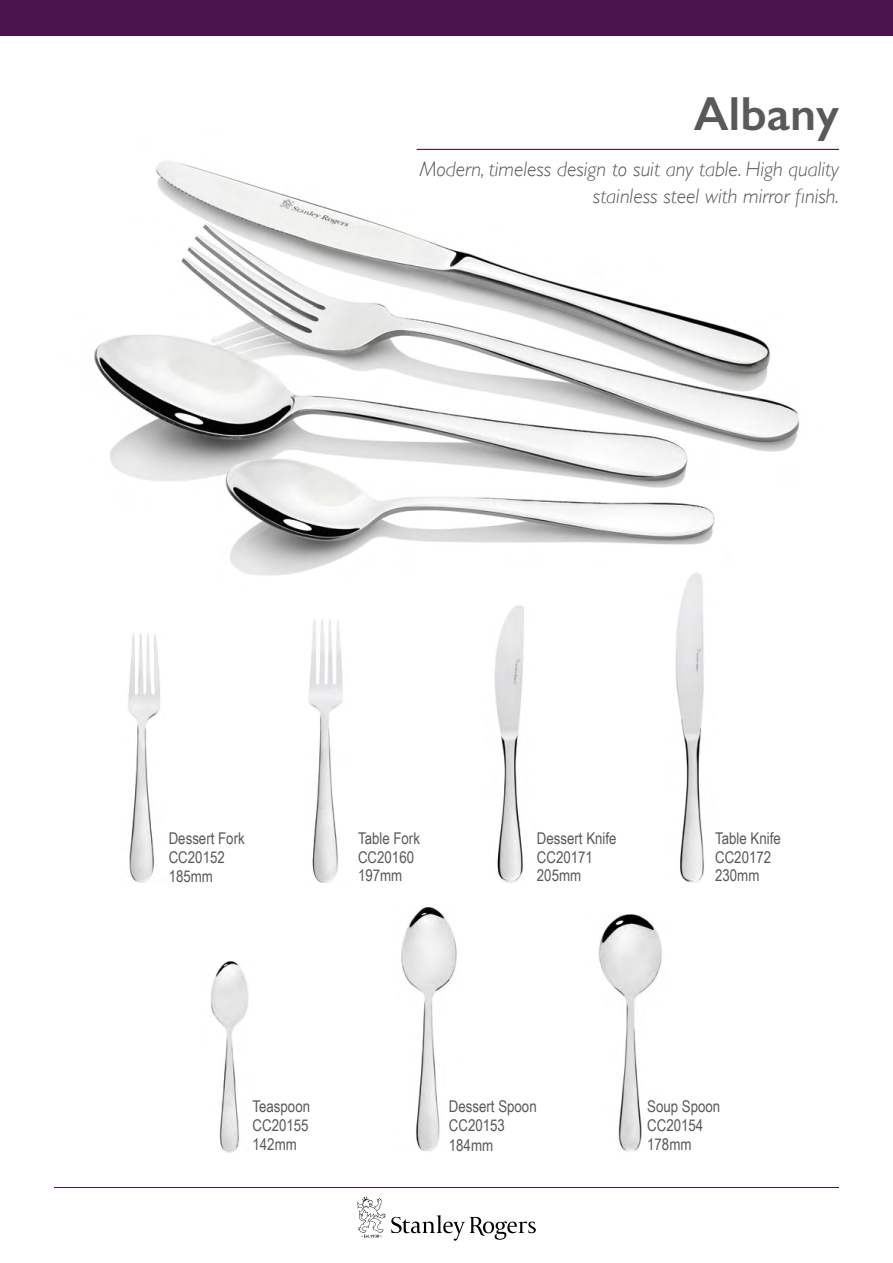
<style>
.page{position:relative;width:893px;height:1263px;background:#fff}
.page>*{position:absolute;margin:0;border:0;box-sizing:border-box;transform-origin:0 0}
.t1{font:600 48px "Gill Sans";color:#58595b}
.t2{font:italic 300 21px/27px "Gill Sans";color:#58595b;text-align:right}
.t3{font:16.2px/18.9px "Arial Narrow";color:#58595b}
</style>
<div class="page">
<img style="left:94px;top:148px;width:745px;height:428px">
<div style="left:0;top:0;width:893px;height:35px;background:#49134c"></div>
<img style="left:128px;top:633px;width:33px;height:250px">
<img style="left:401px;top:907px;width:56px;height:245px">
<img style="left:598px;top:914px;width:64px;height:238px">
<img style="left:210px;top:961px;width:39px;height:191px">
<img style="left:309px;top:619px;width:34px;height:264px">
<img style="left:494px;top:605px;width:30px;height:278px">
<img style="left:666px;top:572px;width:50px;height:311px">
<hr style="left:417px;top:149px;width:422px;height:1px;background:#49134c">
<svg style="left:357px;top:1196px;width:179px;height:45px"></svg>
<hr style="left:54px;top:1187px;width:785px;height:1px;background:#49134c">
<h1 class="t1" style="left:694px;top:85px;width:147px">Albany</h1>
<p class="t2" style="left:420px;top:156px;width:421px">Modern, timeless design to suit any table. High quality stainless steel with mirror finish.</p>
<p class="t3" style="left:169px;top:828px;width:78px">Dessert Fork<br>CC20152</p>
<p class="t3" style="left:169px;top:866px;width:46px">185mm</p>
<p class="t3" style="left:358px;top:829px;width:64px">Table Fork<br>CC20160</p>
<p class="t3" style="left:358px;top:866px;width:46px">197mm</p>
<p class="t3" style="left:537px;top:829px;width:81px">Dessert Knife<br>CC20171</p>
<p class="t3" style="left:537px;top:866px;width:46px">205mm</p>
<p class="t3" style="left:715px;top:829px;width:67px">Table Knife<br>CC20172</p>
<p class="t3" style="left:715px;top:866px;width:46px">230mm</p>
<p class="t3" style="left:253px;top:1096px;width:59px">Teaspoon<br>CC20155</p>
<p class="t3" style="left:253px;top:1134px;width:46px">142mm</p>
<p class="t3" style="left:449px;top:1096px;width:89px">Dessert Spoon<br>CC20153</p>
<p class="t3" style="left:449px;top:1135px;width:46px">184mm</p>
<p class="t3" style="left:647px;top:1096px;width:75px">Soup Spoon<br>CC20154</p>
<p class="t3" style="left:647px;top:1134px;width:46px">178mm</p>
</div>
